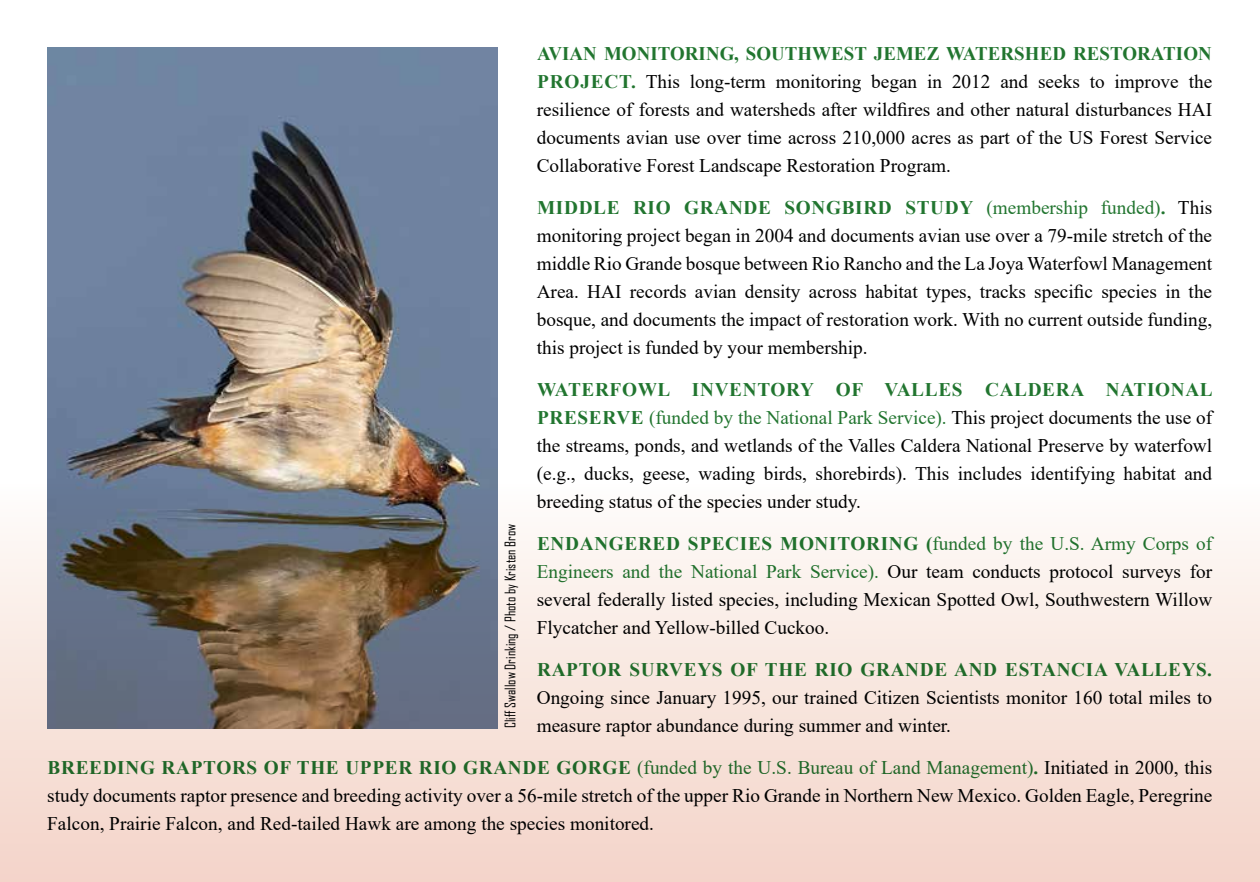
<style>
.page{position:relative;width:1260px;height:882px;background:#fff}
.page>*{position:absolute;margin:0;border:0;box-sizing:border-box;transform-origin:0 0}
.t1{font:19.25px/28px "Times New Roman";color:#000;text-align:justify}
.t2{font:700 19.25px "Times New Roman";letter-spacing:.035em;color:#21752f}
.t3{font:14px "Agency FB";color:#000}
.s1{font-weight:700;color:#21752f}
.s2{color:#21752f}
</style>
<div class="page">
<img style="left:47px;top:47px;width:451px;height:435px">
<svg style="left:0;top:482px;width:1260px;height:400px"></svg>
<p class="t1" style="left:537px;top:39px;width:677px"><span class="s1">AVIAN MONITORING, SOUTHWEST JEMEZ WATERSHED RESTORATION PROJECT.</span> This long-term monitoring began in 2012 and seeks to improve the resilience of forests and watersheds after wildfires and other natural disturbances HAI documents avian use over time across 210,000 acres as part of the US Forest Service Collaborative Forest Landscape Restoration Program.</p>
<p class="t1" style="left:537px;top:193px;width:677px"><span class="s1">MIDDLE RIO GRANDE SONGBIRD STUDY</span> <span class="s2">(membership funded)</span><span class="s1">.</span> This monitoring project began in 2004 and documents avian use over a 79-mile stretch of the middle Rio Grande bosque between Rio Rancho and the La Joya Waterfowl Management Area. HAI records avian density across habitat types, tracks specific species in the bosque, and documents the impact of restoration work. With no current outside funding, this project is funded by your membership.</p>
<p class="t1" style="left:537px;top:375px;width:678px"><span class="s1">WATERFOWL INVENTORY OF VALLES CALDERA NATIONAL PRESERVE</span> <span class="s2">(funded by the National Park Service).</span> This project documents the use of the streams, ponds, and wetlands of the Valles Caldera National Preserve by waterfowl (e.g., ducks, geese, wading birds, shorebirds). This includes identifying habitat and breeding status of the species under study.</p>
<p class="t1" style="left:537px;top:529px;width:677px"><span class="s1">ENDANGERED SPECIES MONITORING (</span><span class="s2">funded by the U.S. Army Corps of Engineers and the National Park Service).</span> Our team conducts protocol surveys for several federally listed species, including Mexican Spotted Owl, Southwestern Willow Flycatcher and Yellow-billed Cuckoo.</p>
<p class="t2" style="left:537px;top:656px;width:676px">RAPTOR SURVEYS OF THE RIO GRANDE AND ESTANCIA VALLEYS.</p>
<p class="t1" style="left:537px;top:683px;width:677px">Ongoing since January 1995, our trained Citizen Scientists monitor 160 total miles to measure raptor abundance during summer and winter.</p>
<p class="t1" style="left:47px;top:753px;width:1167px"><span class="s1">BREEDING RAPTORS OF THE UPPER RIO GRANDE GORGE</span> <span class="s2">(funded by the U.S. Bureau of Land Management)</span><span class="s1">.</span> Initiated in 2000, this study documents raptor presence and breeding activity over a 56-mile stretch of the upper Rio Grande in Northern New Mexico. Golden Eagle, Peregrine Falcon, Prairie Falcon, and Red-tailed Hawk are among the species monitored.</p>
<p class="t3" style="left:502px;top:728px;width:206px;rotate:-90deg">Cliff Swallow Drinking / Photo by Kristen Brow</p>
</div>
